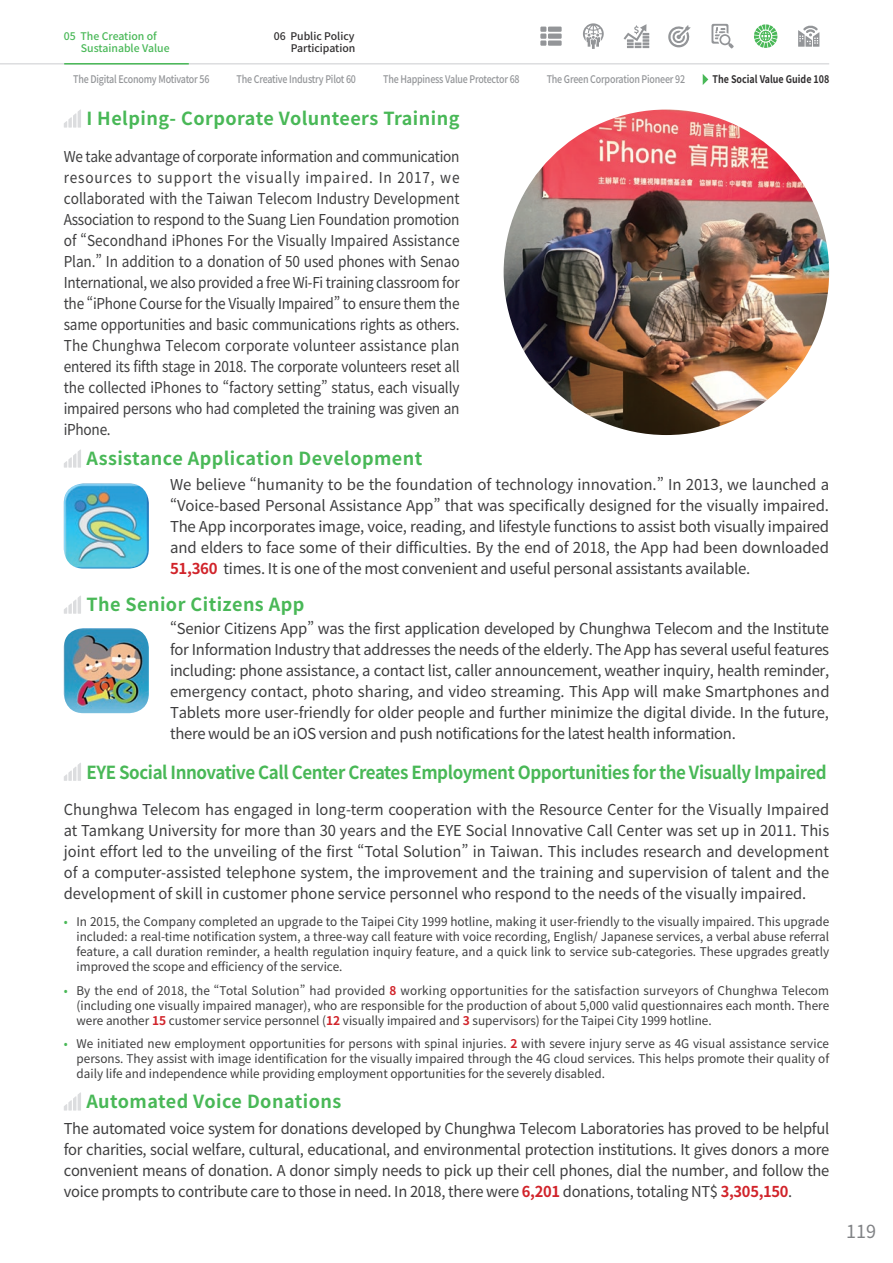
<style>
.page{position:relative;width:893px;height:1263px;background:#fff}
.page>*{position:absolute;margin:0;border:0;box-sizing:border-box;transform-origin:0 0}
.t1{font:700 18px "Noto Sans CJ Ktc";letter-spacing:.025em;color:#49b857}
.t2{font:700 18px "Noto Sans CJ Ktc";letter-spacing:-.025em;color:#49b857;scale:.94 1}
.t3{font:18px "Noto Sans CJ Ktc";color:#808285}
.Black_Text10_5{font:15px/21px "Noto Sans CJ Ktc";letter-spacing:-.02em;color:#3e3e3f;text-align:justify}
.Black_Text10_5-2{font:15px/21px "Noto Sans CJ Ktc";letter-spacing:-.02em;color:#3e3e3f;text-align:justify;scale:.91 1}
.t4{font:12px/15px "Noto Sans CJ Ktc";color:#3e3e3f;text-align:justify}
.t5{font:500 10.5px "Noto Sans CJ Ktc";letter-spacing:-.02em;color:#939598;scale:.85 1}
.t6{font:500 10.5px/12px "Noto Sans CJ Ktc";color:#49b857}
.t7{font:500 10.5px/12px "Noto Sans CJ Ktc";color:#312f30;text-align:right}
.t8{font:700 10.5px "Noto Sans CJ Ktc";color:#312f30;scale:.85 1}
.s1{font-weight:700;color:#d1232a}
.s2{color:#49b857}
</style>
<div class="page">
<hr style="left:0;top:63px;width:829px;height:2px;background:#dcdddf">
<hr style="left:64px;top:63px;width:125px;height:2px;background:#49b857">
<svg style="left:624px;top:24px;width:25px;height:24px"></svg>
<svg style="left:583px;top:23px;width:21px;height:26px"></svg>
<svg style="left:668px;top:25px;width:23px;height:23px"></svg>
<svg style="left:711px;top:24px;width:23px;height:24px"></svg>
<svg style="left:754px;top:24px;width:23px;height:24px"></svg>
<svg style="left:798px;top:25px;width:21px;height:22px"></svg>
<svg style="left:540px;top:27px;width:22px;height:19px"></svg>
<svg style="left:703px;top:74px;width:5px;height:11px"></svg>
<svg style="left:64px;top:109px;width:17px;height:19px"></svg>
<svg style="left:64px;top:449px;width:17px;height:19px"></svg>
<svg style="left:64px;top:595px;width:17px;height:19px"></svg>
<svg style="left:64px;top:763px;width:17px;height:18px"></svg>
<svg style="left:64px;top:1092px;width:17px;height:18px"></svg>
<img style="left:64px;top:483px;width:85px;height:85px">
<img style="left:64px;top:628px;width:85px;height:85px">
<img style="left:504px;top:110px;width:325px;height:325px;border-radius:163px">
<p class="t6" style="left:81px;top:30px;width:90px;text-indent:-17px">05 The Creation of<br>Sustainable Value</p>
<p class="t7" style="left:274px;top:30px;width:83px">06 Public Policy<br>Participation</p>
<p class="t5" style="left:73px;top:74px;width:162px">The Digital Economy Motivator 56</p>
<p class="t5" style="left:236px;top:74px;width:142px">The Creative Industry Pilot 60</p>
<p class="t5" style="left:383px;top:74px;width:162px">The Happiness Value Protector 68</p>
<p class="t5" style="left:547px;top:74px;width:164px">The Green Corporation Pioneer 92</p>
<p class="t8" style="left:713px;top:74px;width:139px">The Social Value Guide 108</p>
<p class="t1" style="left:86px;top:109px;width:375px">I Helping- Corporate Volunteers Training</p>
<p class="Black_Text10_5-2" style="left:64px;top:146px;width:437px">We take advantage of corporate information and communication resources to support the visually impaired. In 2017, we collaborated with the Taiwan Telecom Industry Development Association to respond to the Suang Lien Foundation promotion of “Secondhand iPhones For the Visually Impaired Assistance Plan.” In addition to a donation of 50 used phones with Senao International, we also provided a free Wi-Fi training classroom for the “iPhone Course for the Visually Impaired” to ensure them the same opportunities and basic communications rights as others.<br>The Chunghwa Telecom corporate volunteer assistance plan entered its fifth stage in 2018. The corporate volunteers reset all the collected iPhones to “factory setting” status, each visually impaired persons who had completed the training was given an iPhone.</p>
<p class="t1" style="left:86px;top:449px;width:338px">Assistance Application Development</p>
<p class="Black_Text10_5" style="left:170px;top:474px;width:661px">We believe “humanity to be the foundation of technology innovation.” In 2013, we launched a “Voice-based Personal Assistance App” that was specifically designed for the visually impaired.<br>The App incorporates image, voice, reading, and lifestyle functions to assist both visually impaired and elders to face some of their difficulties. By the end of 2018, the App had been downloaded <span class="s1">51,360</span> times. It is one of the most convenient and useful personal assistants available.</p>
<p class="t1" style="left:86px;top:595px;width:220px">The Senior Citizens App</p>
<p class="Black_Text10_5" style="left:170px;top:619px;width:661px">“Senior Citizens App” was the first application developed by Chunghwa Telecom and the Institute for Information Industry that addresses the needs of the elderly. The App has several useful features including: phone assistance, a contact list, caller announcement, weather inquiry, health reminder, emergency contact, photo sharing, and video streaming. This App will make Smartphones and Tablets more user-friendly for older people and further minimize the digital divide. In the future, there would be an iOS version and push notifications for the latest health information.</p>
<p class="t2" style="left:86px;top:762px;width:789px">EYE Social Innovative Call Center Creates Employment Opportunities for the Visually Impaired</p>
<p class="Black_Text10_5" style="left:64px;top:800px;width:767px">Chunghwa Telecom has engaged in long-term cooperation with the Resource Center for the Visually Impaired at Tamkang University for more than 30 years and the EYE Social Innovative Call Center was set up in 2011. This joint effort led to the unveiling of the first “Total Solution” in Taiwan. This includes research and development of a computer-assisted telephone system, the improvement and the training and supervision of talent and the development of skill in customer phone service personnel who respond to the needs of the visually impaired.</p>
<p class="t4" style="left:77px;top:914px;width:754px;text-indent:-13px"><span class="s2">•</span> In 2015, the Company completed an upgrade to the Taipei City 1999 hotline, making it user-friendly to the visually impaired. This upgrade included: a real-time notification system, a three-way call feature with voice recording, English/ Japanese services, a verbal abuse referral feature, a call duration reminder, a health regulation inquiry feature, and a quick link to service sub-categories. These upgrades greatly improved the scope and efficiency of the service.</p>
<p class="t4" style="left:77px;top:983px;width:754px;text-indent:-13px"><span class="s2">•</span> By the end of 2018, the “Total Solution” had provided <span class="s1">8</span> working opportunities for the satisfaction surveyors of Chunghwa Telecom (including one visually impaired manager), who are responsible for the production of about 5,000 valid questionnaires each month. There were another <span class="s1">15</span> customer service personnel (<span class="s1">12</span> visually impaired and <span class="s1">3</span> supervisors) for the Taipei City 1999 hotline.</p>
<p class="t4" style="left:77px;top:1036px;width:754px;text-indent:-13px"><span class="s2">•</span> We initiated new employment opportunities for persons with spinal injuries. <span class="s1">2</span> with severe injury serve as 4G visual assistance service persons. They assist with image identification for the visually impaired through the 4G cloud services. This helps promote their quality of daily life and independence while providing employment opportunities for the severely disabled.</p>
<p class="t1" style="left:86px;top:1091px;width:256px">Automated Voice Donations</p>
<p class="Black_Text10_5" style="left:64px;top:1119px;width:767px">The automated voice system for donations developed by Chunghwa Telecom Laboratories has proved to be helpful for charities, social welfare, cultural, educational, and environmental protection institutions. It gives donors a more convenient means of donation. A donor simply needs to pick up their cell phones, dial the number, and follow the voice prompts to contribute care to those in need. In 2018, there were <span class="s1">6,201</span> donations, totaling NT$ <span class="s1">3,305,150</span>.</p>
<p class="t3" style="left:846px;top:1221px;width:31px">119</p>
</div>
